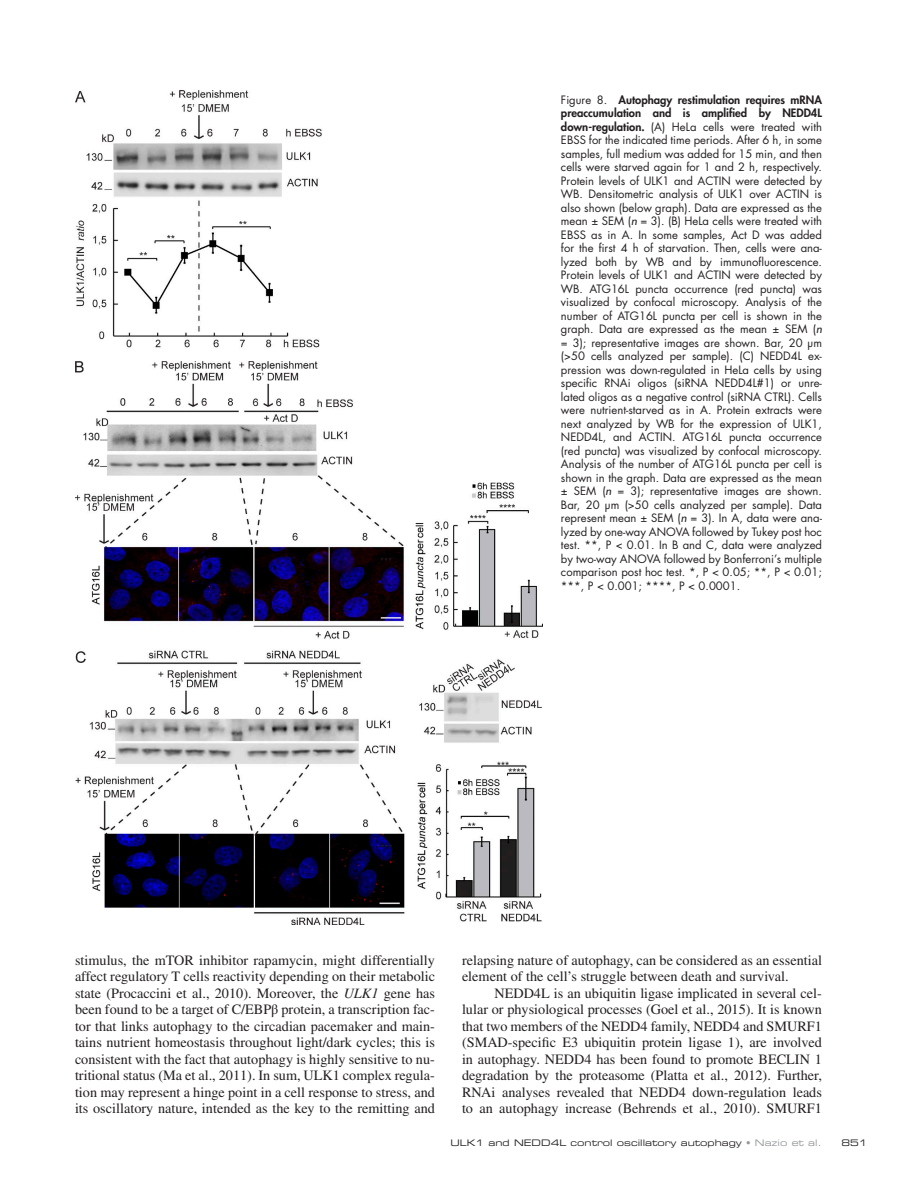
<style>
.page{position:relative;width:918px;height:1188px;background:#fff}
.page>*{position:absolute;margin:0;border:0;box-sizing:border-box;transform-origin:0 0}
.t1{font:14.25px/16.5px "Times LT Std";color:#231f20;text-align:justify}
.t2{font:11.25px/13.5px "Futura Std";color:#231f20;text-align:justify}
.t3{font:9px "Eurostile LT Std Ex 2";color:#231f20}
.s1{font-weight:800}
.s2{font-weight:500;font-style:italic}
.s3{font-style:italic}
.s4{font-family:"STIX General"}
.s5{color:#949698}
</style>
<div class="page">
<img style="left:75px;top:90px;width:468px;height:835px">
<p class="t2" style="left:561px;top:93px;width:263px">Figure 8. <span class="s1">Autophagy restimulation requires mRNA preaccumulation and is amplified by NEDD4L down-regulation.</span> (A) HeLa cells were treated with EBSS for the indicated time periods. After 6 h, in some samples, full medium was added for 15 min, and then cells were starved again for 1 and 2 h, respectively.<br>Protein levels of ULK1 and ACTIN were detected by WB. Densitometric analysis of ULK1 over ACTIN is also shown (below graph). Data are expressed as the mean ± SEM (<span class="s2">n</span> = 3). (B) HeLa cells were treated with EBSS as in A. In some samples, Act D was added for the first 4 h of starvation. Then, cells were ana&shy;lyzed both by WB and by immunofluorescence.<br>Protein levels of ULK1 and ACTIN were detected by WB. ATG16L puncta occurrence (red puncta) was visualized by confocal microscopy. Analysis of the number of ATG16L puncta per cell is shown in the graph. Data are expressed as the mean ± SEM (<span class="s2">n </span>= 3); representative images are shown. Bar, 20 µm (&gt;50 cells analyzed per sample). (C) NEDD4L ex&shy;pression was down-regulated in HeLa cells by using specific RNAi oligos (siRNA NEDD4L#1) or unre&shy;lated oligos as a negative control (siRNA CTRL). Cells were nutrient-starved as in A. Protein extracts were next analyzed by WB for the expression of ULK1, NEDD4L, and ACTIN. ATG16L puncta occurrence (red puncta) was visualized by confocal microscopy.<br>Analysis of the number of ATG16L puncta per cell is shown in the graph. Data are expressed as the mean ± SEM (<span class="s2">n</span> = 3); representative images are shown.<br>Bar, 20 µm (&gt;50 cells analyzed per sample). Data represent mean ± SEM (<span class="s2">n</span> = 3). In A, data were ana&shy;lyzed by one-way ANOVA followed by Tukey post hoc test. **, P &lt; 0.01. In B and C, data were analyzed by two-way ANOVA followed by Bonferroni’s multiple comparison post hoc test. *, P &lt; 0.05; **, P &lt; 0.01; ***, P &lt; 0.001; ****, P &lt; 0.0001.</p>
<p class="t1" style="left:75px;top:951px;width:362px">stimulus, the mTOR inhibitor rapamycin, might differentially affect regulatory T cells reactivity depending on their metabolic state (Procaccini et al., 2010). Moreover, the <span class="s3">ULK1</span> gene has been found to be a target of C/EBP<span class="s4">β</span> protein, a transcription fac&shy;tor that links autophagy to the circadian pacemaker and main&shy;tains nutrient homeostasis throughout light/dark cycles; this is consistent with the fact that autophagy is highly sensitive to nu&shy;tritional status (Ma et al., 2011). In sum, ULK1 complex regula&shy;tion may represent a hinge point in a cell response to stress, and its oscillatory nature, intended as the key to the remitting and</p>
<p class="t1" style="left:462px;top:951px;width:362px">relapsing nature of autophagy, can be considered as an essential element of the cell’s struggle between death and survival.</p>
<p class="t1" style="left:462px;top:984px;width:362px;text-indent:32px">NEDD4L is an ubiquitin ligase implicated in several cel&shy;lular or physiological processes (Goel et al., 2015). It is known that two members of the NEDD4 family, NEDD4 and SMURF1 (SMAD-specific E3 ubiquitin protein ligase 1), are involved in autophagy. NEDD4 has been found to promote BECLIN 1 degradation by the proteasome (Platta et al., 2012). Further, RNAi analyses revealed that NEDD4 down-regulation leads to an autophagy increase (Behrends et al., 2010). SMURF1</p>
<p class="t3" style="left:450px;top:1136px;width:373px">ULK1 and NEDD4L control oscillatory autophagy <span class="s5">• Nazio et al.</span></p>
<p class="t3" style="left:841px;top:1136px;width:28px">851</p>
</div>
